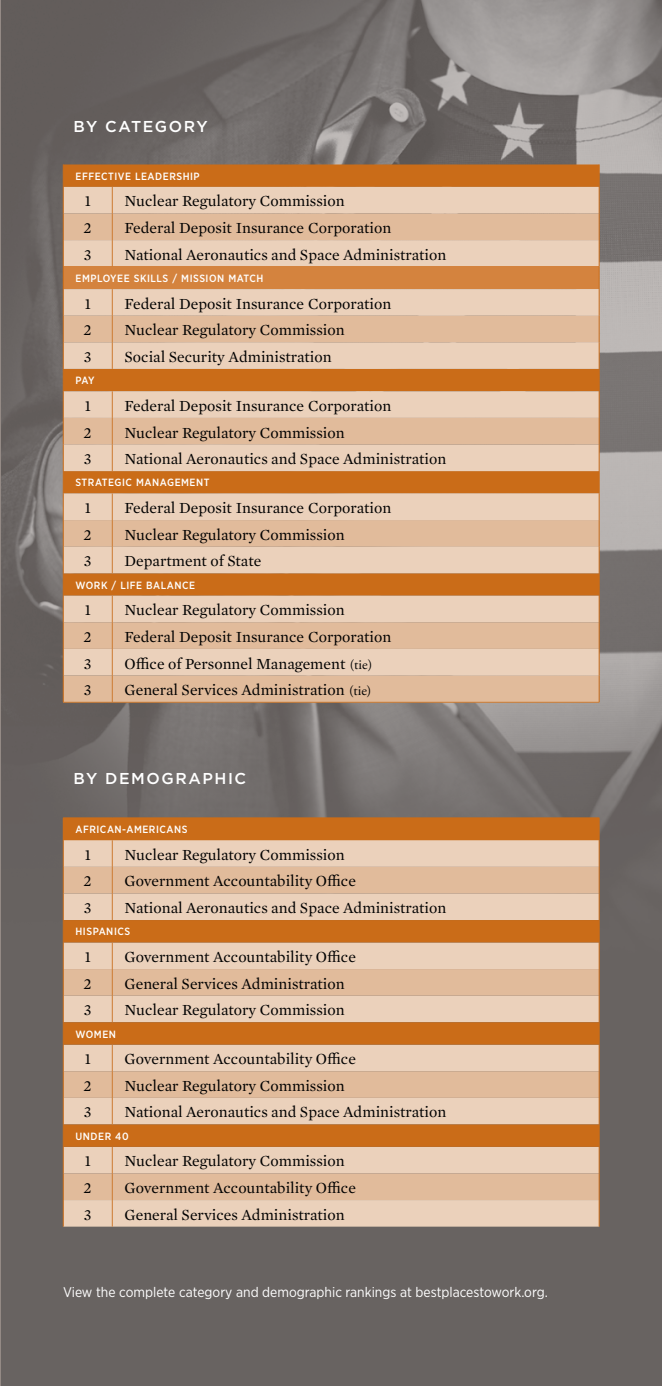
<style>
.page{position:relative;width:662px;height:1386px;background:#fff}
.page>*{position:absolute;margin:0;border:0;box-sizing:border-box;transform-origin:0 0}
.t1{font:15.75px "Mercury Text G1";color:#000}
.t2{font:500 15.75px "Gotham";letter-spacing:.1em;color:#fff}
.t3{font:14px "Gotham Narrow";color:#fff}
.t4{font:500 10.5px "Gotham Narrow";letter-spacing:.05em;color:#fff}
.s1{font-family:"Adobe Garamond Pro";font-size:14px}
</style>
<div class="page">
<img style="left:1px;top:0;width:661px;height:1386px">
<svg style="left:64px;top:164px;width:534px;height:23px;fill:#ca6c18"></svg>
<div style="left:64px;top:187px;width:534px;height:27px;background:#ebd1bb"></div>
<svg style="left:64px;top:214px;width:534px;height:488px"></svg>
<div style="left:63px;top:267px;width:536px;height:22px;background:#d4833e"></div>
<svg style="left:112px;top:187px;width:1px;height:80px"></svg>
<svg style="left:112px;top:289px;width:1px;height:80px"></svg>
<svg style="left:112px;top:391px;width:1px;height:80px"></svg>
<svg style="left:112px;top:493px;width:1px;height:80px"></svg>
<svg style="left:112px;top:596px;width:1px;height:106px"></svg>
<svg style="left:63px;top:164px;width:1px;height:538px"></svg>
<svg style="left:598px;top:164px;width:1px;height:538px"></svg>
<hr style="left:63px;top:702px;width:49px;height:1px;background:#cc7b32">
<hr style="left:112px;top:702px;width:487px;height:1px;background:#cc7b32">
<div style="left:63px;top:818px;width:536px;height:22px;background:#ca6c18"></div>
<div style="left:64px;top:840px;width:534px;height:387px;background:#ebd1bb"></div>
<svg style="left:64px;top:867px;width:534px;height:333px;fill:#e1bb9b"></svg>
<svg style="left:64px;top:920px;width:534px;height:227px"></svg>
<svg style="left:112px;top:840px;width:1px;height:80px"></svg>
<svg style="left:112px;top:942px;width:1px;height:80px"></svg>
<svg style="left:112px;top:1045px;width:1px;height:79px"></svg>
<svg style="left:112px;top:1147px;width:1px;height:80px"></svg>
<svg style="left:63px;top:840px;width:1px;height:387px"></svg>
<svg style="left:598px;top:840px;width:1px;height:387px"></svg>
<p class="t2" style="left:74px;top:116px;width:136px">BY CATEGORY</p>
<p class="t4" style="left:75px;top:170px;width:126px">EFFECTIVE LEADERSHIP</p>
<p class="t1" style="left:85px;top:190px;width:8px">1</p>
<p class="t1" style="left:124px;top:190px;width:221px">Nuclear Regulatory Commission</p>
<p class="t1" style="left:84px;top:217px;width:10px">2</p>
<p class="t1" style="left:124px;top:217px;width:268px">Federal Deposit Insurance Corporation</p>
<p class="t1" style="left:84px;top:243px;width:9px">3</p>
<p class="t1" style="left:124px;top:243px;width:323px">National Aeronautics and Space Administration</p>
<p class="t4" style="left:75px;top:272px;width:189px">EMPLOYEE SKILLS / MISSION MATCH</p>
<p class="t1" style="left:85px;top:292px;width:8px">1</p>
<p class="t1" style="left:124px;top:292px;width:268px">Federal Deposit Insurance Corporation</p>
<p class="t1" style="left:84px;top:319px;width:10px">2</p>
<p class="t1" style="left:124px;top:319px;width:221px">Nuclear Regulatory Commission</p>
<p class="t1" style="left:84px;top:345px;width:9px">3</p>
<p class="t1" style="left:124px;top:345px;width:209px">Social Security Administration</p>
<p class="t4" style="left:75px;top:374px;width:21px">PAY</p>
<p class="t1" style="left:85px;top:394px;width:8px">1</p>
<p class="t1" style="left:124px;top:394px;width:268px">Federal Deposit Insurance Corporation</p>
<p class="t1" style="left:84px;top:421px;width:10px">2</p>
<p class="t1" style="left:124px;top:421px;width:221px">Nuclear Regulatory Commission</p>
<p class="t1" style="left:84px;top:448px;width:9px">3</p>
<p class="t1" style="left:124px;top:448px;width:323px">National Aeronautics and Space Administration</p>
<p class="t4" style="left:75px;top:476px;width:135px">STRATEGIC MANAGEMENT</p>
<p class="t1" style="left:85px;top:497px;width:8px">1</p>
<p class="t1" style="left:124px;top:497px;width:268px">Federal Deposit Insurance Corporation</p>
<p class="t1" style="left:84px;top:523px;width:10px">2</p>
<p class="t1" style="left:124px;top:523px;width:221px">Nuclear Regulatory Commission</p>
<p class="t1" style="left:84px;top:550px;width:9px">3</p>
<p class="t1" style="left:124px;top:550px;width:138px">Department of State</p>
<p class="t4" style="left:75px;top:578px;width:121px">WORK / LIFE BALANCE</p>
<p class="t1" style="left:85px;top:599px;width:8px">1</p>
<p class="t1" style="left:124px;top:599px;width:221px">Nuclear Regulatory Commission</p>
<p class="t1" style="left:84px;top:625px;width:10px">2</p>
<p class="t1" style="left:124px;top:625px;width:268px">Federal Deposit Insurance Corporation</p>
<p class="t1" style="left:84px;top:652px;width:9px">3</p>
<p class="t1" style="left:124px;top:652px;width:249px">Office of Personnel Management <span class="s1">(tie)</span></p>
<p class="t1" style="left:84px;top:679px;width:9px">3</p>
<p class="t1" style="left:124px;top:679px;width:248px">General Services Administration <span class="s1">(tie)</span></p>
<p class="t2" style="left:74px;top:769px;width:173px">BY DEMOGRAPHIC</p>
<p class="t4" style="left:75px;top:823px;width:113px">AFRICAN-AMERICANS</p>
<p class="t1" style="left:85px;top:843px;width:8px">1</p>
<p class="t1" style="left:124px;top:843px;width:221px">Nuclear Regulatory Commission</p>
<p class="t1" style="left:84px;top:870px;width:10px">2</p>
<p class="t1" style="left:124px;top:870px;width:233px">Government Accountability Office</p>
<p class="t1" style="left:84px;top:896px;width:9px">3</p>
<p class="t1" style="left:124px;top:896px;width:323px">National Aeronautics and Space Administration</p>
<p class="t4" style="left:75px;top:925px;width:56px">HISPANICS</p>
<p class="t1" style="left:85px;top:945px;width:8px">1</p>
<p class="t1" style="left:124px;top:945px;width:233px">Government Accountability Office</p>
<p class="t1" style="left:84px;top:972px;width:10px">2</p>
<p class="t1" style="left:124px;top:972px;width:221px">General Services Administration</p>
<p class="t1" style="left:84px;top:999px;width:9px">3</p>
<p class="t1" style="left:124px;top:999px;width:221px">Nuclear Regulatory Commission</p>
<p class="t4" style="left:75px;top:1027px;width:42px">WOMEN</p>
<p class="t1" style="left:85px;top:1048px;width:8px">1</p>
<p class="t1" style="left:124px;top:1048px;width:233px">Government Accountability Office</p>
<p class="t1" style="left:84px;top:1074px;width:10px">2</p>
<p class="t1" style="left:124px;top:1074px;width:221px">Nuclear Regulatory Commission</p>
<p class="t1" style="left:84px;top:1101px;width:9px">3</p>
<p class="t1" style="left:124px;top:1101px;width:323px">National Aeronautics and Space Administration</p>
<p class="t4" style="left:75px;top:1130px;width:55px">UNDER 40</p>
<p class="t1" style="left:85px;top:1150px;width:8px">1</p>
<p class="t1" style="left:124px;top:1150px;width:221px">Nuclear Regulatory Commission</p>
<p class="t1" style="left:84px;top:1176px;width:10px">2</p>
<p class="t1" style="left:124px;top:1176px;width:233px">Government Accountability Office</p>
<p class="t1" style="left:84px;top:1203px;width:9px">3</p>
<p class="t1" style="left:124px;top:1203px;width:221px">General Services Administration</p>
<p class="t3" style="left:63px;top:1284px;width:486px">View the complete category and demographic rankings at bestplacestowork.org.</p>
</div>
